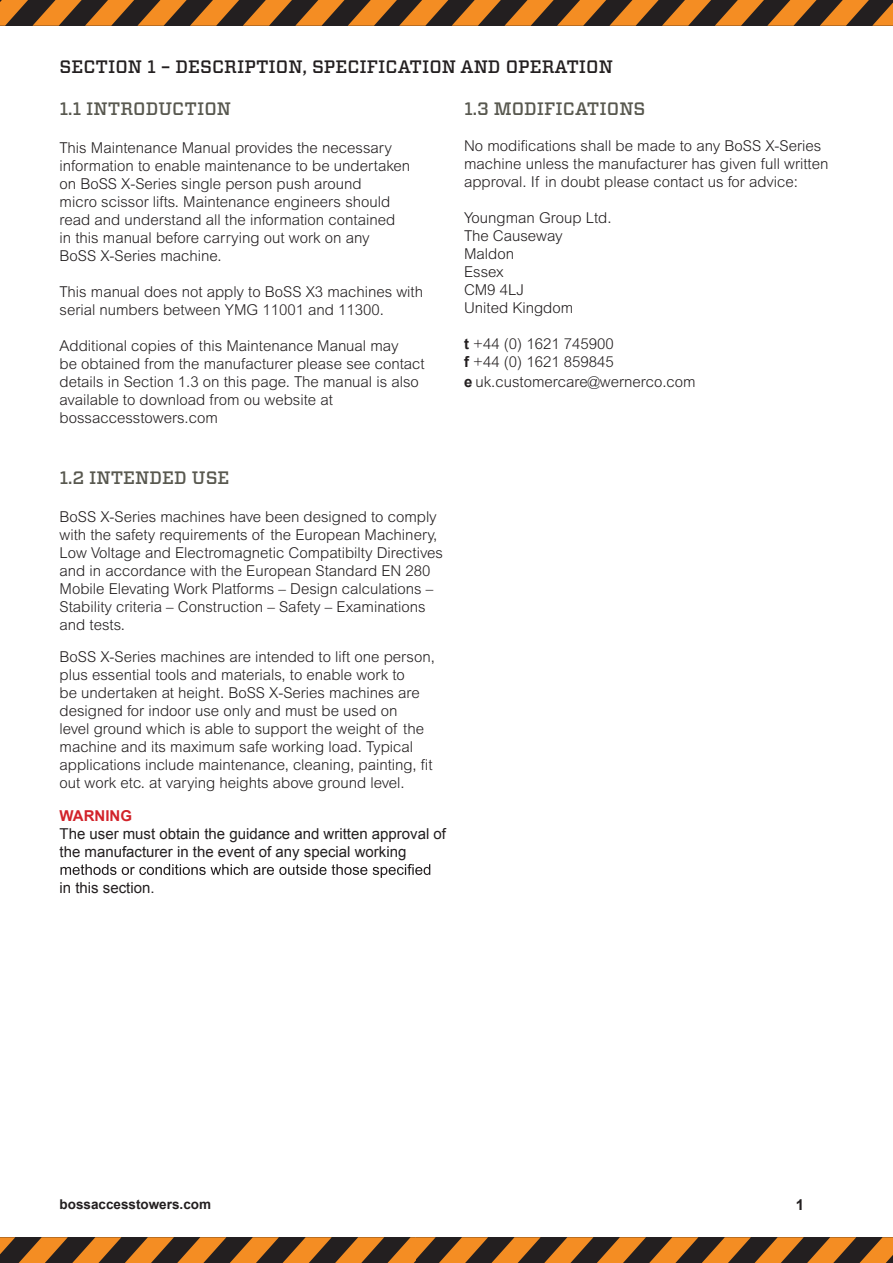
<style>
.page{position:relative;width:893px;height:1263px;background:#fff}
.page>*{position:absolute;margin:0;border:0;box-sizing:border-box;transform-origin:0 0}
.t1{font:500 18px "Vitesse";color:#231f20}
.t2{font:500 18px "Vitesse";color:#58584f}
.t3{font:300 15px/18px "Arial MT Std";color:#231f20}
.t4{font:15px/18px "Arial";color:#231f20}
.t5{font:700 15px "Arial";color:#d2232a}
.t6{font:700 15px "Arial";color:#231f20}
.t7{font:700 13.5px "Arial";color:#231f20}
.s1{font-family:"Arial";font-weight:700}
</style>
<div class="page">
<svg style="left:61px;top:864px;width:369px;height:14px"></svg>
<svg style="left:0;top:0;width:893px;height:26px;background:#895521"></svg>
<svg style="left:0;top:1237px;width:893px;height:26px;background:#895521"></svg>
<p class="t1" style="left:60px;top:54px;width:555px">SECTION 1 – DESCRIPTION, SPECIFICATION AND OPERATION</p>
<p class="t2" style="left:60px;top:97px;width:173px">1.1 INTRODUCTION</p>
<p class="t3" style="left:60px;top:139px;width:352px">This Maintenance Manual provides the necessary information to enable maintenance to be undertaken on BoSS X-Series single person push around<br>micro scissor lifts. Maintenance engineers should read and understand all the information contained in this manual before carrying out work on any<br>BoSS X-Series machine.</p>
<p class="t3" style="left:60px;top:283px;width:365px">This manual does not apply to BoSS X3 machines with serial numbers between YMG 11001 and 11300.</p>
<p class="t3" style="left:60px;top:337px;width:367px">Additional copies of this Maintenance Manual may<br>be obtained from the manufacturer please see contact details in Section 1.3 on this page. The manual is also available to download from ou website at bossaccesstowers.com</p>
<p class="t2" style="left:464px;top:97px;width:183px">1.3 MODIFICATIONS</p>
<p class="t3" style="left:464px;top:137px;width:366px">No modifications shall be made to any BoSS X-Series machine unless the manufacturer has given full written approval. If in doubt please contact us for advice:</p>
<p class="t3" style="left:464px;top:209px;width:149px">Youngman Group Ltd.<br>The Causeway<br>Maldon<br>Essex<br>CM9 4LJ<br>United Kingdom</p>
<p class="t3" style="left:464px;top:335px;width:151px"><span class="s1">t</span> +44 (0) 1621 745900 <span class="s1">f</span> +44 (0) 1621 859845</p>
<p class="t3" style="left:464px;top:373px;width:233px"><span class="s1">e</span> uk.customercare@wernerco.com</p>
<p class="t2" style="left:60px;top:466px;width:171px">1.2 INTENDED USE</p>
<p class="t3" style="left:60px;top:508px;width:385px">BoSS X-Series machines have been designed to comply with the safety requirements of the European Machinery, Low Voltage and Electromagnetic Compatibilty Directives and in accordance with the European Standard EN 280<br>Mobile Elevating Work Platforms – Design calculations – Stability criteria – Construction – Safety – Examinations and tests.</p>
<p class="t3" style="left:60px;top:648px;width:377px">BoSS X-Series machines are intended to lift one person, plus essential tools and materials, to enable work to<br>be undertaken at height. BoSS X-Series machines are designed for indoor use only and must be used on<br>level ground which is able to support the weight of the machine and its maximum safe working load. Typical applications include maintenance, cleaning, painting, fit out work etc. at varying heights above ground level.</p>
<p class="t5" style="left:60px;top:806px;width:74px">WARNING</p>
<p class="t4" style="left:60px;top:825px;width:388px">The user must obtain the guidance and written approval of the manufacturer in the event of any special working</p>
<p class="t4" style="left:60px;top:879px;width:97px">in this section.</p>
<p class="t7" style="left:60px;top:1195px;width:153px">bossaccesstowers.com</p>
<p class="t6" style="left:796px;top:1195px;width:10px">1</p>
</div>
